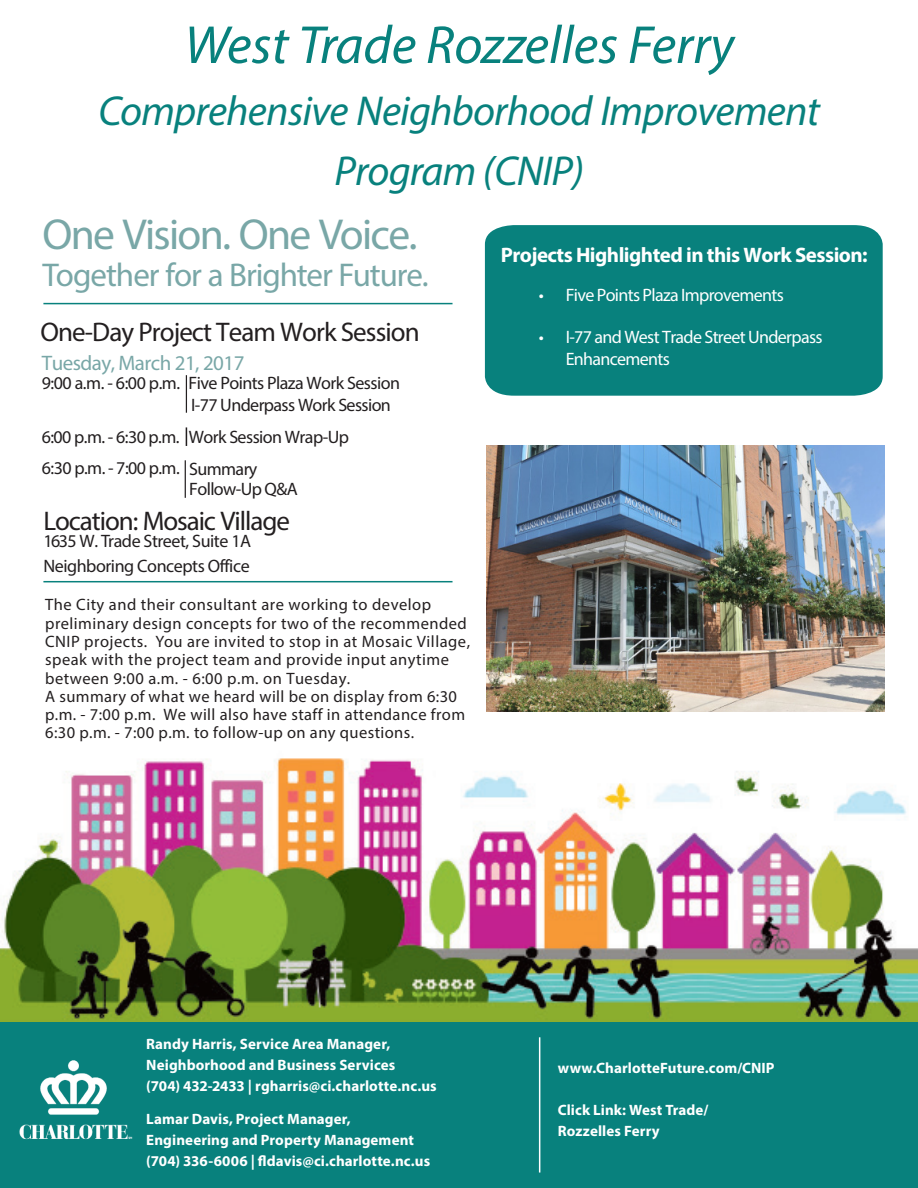
<style>
.page{position:relative;width:918px;height:1188px;background:#fff}
.page>*{position:absolute;margin:0;border:0;box-sizing:border-box;transform-origin:0 0}
.t1{font:italic 54px "Myriad Pro";color:#08817d}
.t2{font:43.5px "Myriad Pro";letter-spacing:-.04em;color:#79a7a7}
.t3{font:italic 42px/59.8px "Myriad Pro";letter-spacing:-.02em;color:#08817d;text-align:center}
.t4{font:33px "Myriad Pro";letter-spacing:-.03em;color:#79a7a7}
.t5{font:27px "Myriad Pro";letter-spacing:-.035em;color:#231f20}
.t6{font:700 21px "Myriad Pro";letter-spacing:-.025em;color:#fff}
.t7{font:21px "Myriad Pro";letter-spacing:-.025em;color:#79a7a7}
.t8{font:18px/20.2px "Myriad Pro";letter-spacing:-.03em;color:#231f20}
.t9{font:18px/21.6px "Myriad Pro";letter-spacing:-.04em;color:#fff}
.t10{font:16.5px/18.3px "Myriad Pro";letter-spacing:.03em;color:#231f20}
.t11{font:700 15px/21px "Myriad Pro";letter-spacing:.005em;color:#fff}
</style>
<div class="page">
<hr style="left:43px;top:303px;width:410px;height:1px;background:#08817d">
<hr style="left:43px;top:581px;width:410px;height:1px;background:#08817d">
<img style="left:0;top:758px;width:918px;height:265px">
<div style="left:0;top:1023px;width:918px;height:165px;background:#08817d"></div>
<img style="left:19px;top:1060px;width:114px;height:80px">
<div style="left:485px;top:225px;width:398px;height:171px;background:#08817d"></div>
<img style="left:487px;top:446px;width:397px;height:266px">
<hr style="left:539px;top:1037px;width:1px;height:136px;background:#fff">
<hr style="left:186px;top:375px;width:1px;height:38px;background:#231f20">
<svg style="left:186px;top:427px;width:1px;height:19px"></svg>
<hr style="left:185px;top:460px;width:1px;height:38px;background:#231f20">
<p class="t1" style="left:184px;top:12px;width:551px">West Trade Rozzelles Ferry</p>
<p class="t3" style="left:99px;top:81px;width:723px">Comprehensive Neighborhood Improvement<br>Program (CNIP)</p>
<p class="t2" style="left:43px;top:208px;width:376px">One Vision. One Voice.</p>
<p class="t4" style="left:43px;top:255px;width:388px">Together for a Brighter Future.</p>
<p class="t6" style="left:501px;top:241px;width:369px">Projects Highlighted in this Work Session:</p>
<p class="t9" style="left:539px;top:284px;width:246px">• Five Points Plaza Improvements</p>
<p class="t9" style="left:566px;top:326px;width:258px;text-indent:-27px">• I-77 and West Trade Street Underpass<br>Enhancements</p>
<h3 class="t5" style="left:40px;top:316px;width:381px">One-Day Project Team Work Session</h3>
<p class="t7" style="left:42px;top:350px;width:204px">Tuesday, March 21, 2017</p>
<p class="t8" style="left:42px;top:373px;width:360px">9:00 a.m. - 6:00 p.m. Five Points Plaza Work Session</p>
<p class="t8" style="left:42px;top:426px;width:309px">6:00 p.m. - 6:30 p.m. Work Session Wrap-Up</p>
<p class="t8" style="left:191px;top:395px;width:201px">I-77 Underpass Work Session</p>
<p class="t8" style="left:42px;top:458px;width:139px">6:30 p.m. - 7:00 p.m.</p>
<p class="t8" style="left:189px;top:458px;width:110px">Summary<br>Follow-Up Q&amp;A</p>
<p class="t5" style="left:43px;top:504px;width:248px">Location: Mosaic Village</p>
<p class="t8" style="left:43px;top:531px;width:209px">1635 W. Trade Street, Suite 1A</p>
<p class="t8" style="left:43px;top:556px;width:208px">Neighboring Concepts Office</p>
<p class="t10" style="left:45px;top:596px;width:426px">The City and their consultant are working to develop preliminary design concepts for two of the recommended CNIP projects. You are invited to stop in at Mosaic Village, speak with the project team and provide input anytime between 9:00 a.m. - 6:00 p.m. on Tuesday.<br>A summary of what we heard will be on display from 6:30 p.m. - 7:00 p.m. We will also have staff in attendance from 6:30 p.m. - 7:00 p.m. to follow-up on any questions.</p>
<p class="t11" style="left:146px;top:1033px;width:292px">Randy Harris, Service Area Manager,<br>Neighborhood and Business Services<br>(704) 432-2433 | rgharris@ci.charlotte.nc.us</p>
<p class="t11" style="left:146px;top:1108px;width:285px">Lamar Davis, Project Manager,<br>Engineering and Property Management (704) 336-6006 | fldavis@ci.charlotte.nc.us</p>
<p class="t11" style="left:558px;top:1057px;width:218px">www.CharlotteFuture.com/CNIP</p>
<p class="t11" style="left:558px;top:1099px;width:152px">Click Link: West Trade/</p>
<p class="t11" style="left:558px;top:1120px;width:103px">Rozzelles Ferry</p>
</div>
